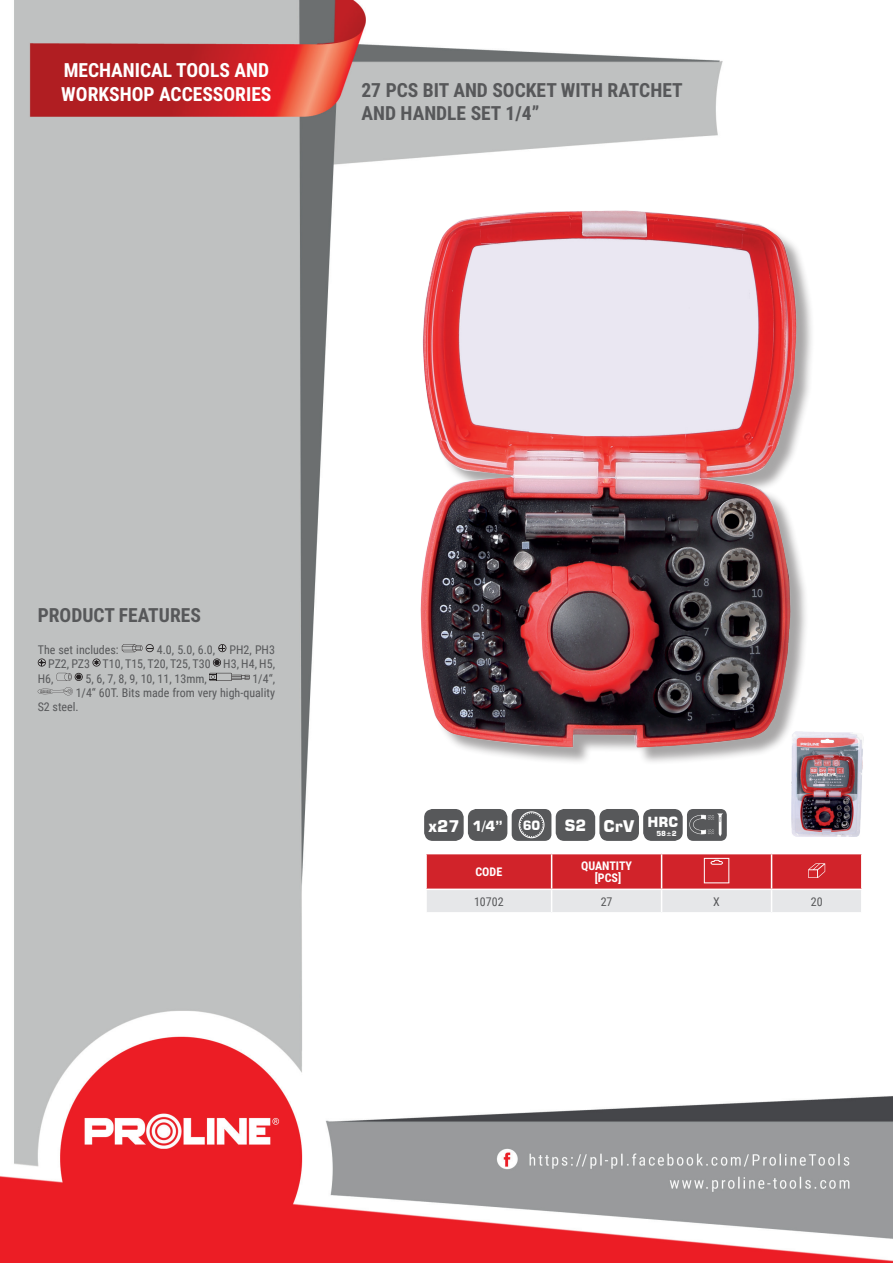
<style>
.page{position:relative;width:893px;height:1263px;background:#fff}
.page>*{position:absolute;margin:0;border:0;box-sizing:border-box;transform-origin:0 0}
.t1{font:700 19.5px/23.4px "Roboto Condensed";color:#57585a}
.t2{font:700 19.5px/23.4px "Roboto Condensed";color:#fff}
.t3{font:700 16.2px "Square 721 BT";color:#fff}
.t4{font:700 16.05px "Square 721 BT";color:#fff}
.t5{font:12px "Roboto Condensed";color:#57585a}
.t6{font:700 12px/12px "Roboto Condensed";color:#fff;text-align:center}
.t7{font:700 6.9px "Square 721 BT";color:#fff}
.s1{font-size:12.6px}
.s2{font-size:15.3px}
.s3{font-size:13.95px}
</style>
<div class="page">
<img style="left:0;top:0;width:893px;height:1263px">
<div style="left:424px;top:213px;width:391px;height:553px;background:#231f20;opacity:.4"></div>
<img style="left:421px;top:210px;width:376px;height:537px">
<svg style="left:122px;top:644px;width:32px;height:8px"></svg>
<svg style="left:218px;top:644px;width:8px;height:8px"></svg>
<svg style="left:38px;top:658px;width:8px;height:8px"></svg>
<svg style="left:92px;top:658px;width:9px;height:8px"></svg>
<svg style="left:213px;top:658px;width:8px;height:8px"></svg>
<svg style="left:56px;top:673px;width:27px;height:8px"></svg>
<svg style="left:210px;top:673px;width:40px;height:8px"></svg>
<svg style="left:38px;top:687px;width:35px;height:8px"></svg>
<hr style="left:425px;top:854px;width:2px;height:34px;background:#fff">
<hr style="left:425px;top:890px;width:2px;height:22px;background:#fff">
<hr style="left:425px;top:853px;width:127px;height:1px;background:#fff">
<hr style="left:425px;top:888px;width:127px;height:2px;background:#fff">
<hr style="left:425px;top:912px;width:127px;height:1px;background:#fff">
<svg style="left:426px;top:853px;width:436px;height:60px"></svg>
<div style="left:425px;top:810px;width:38px;height:30px;background:#57585a;border-radius:8px"></div>
<div style="left:424px;top:809px;width:40px;height:32px;border:1px solid #57585a;border-radius:8px"></div>
<div style="left:469px;top:810px;width:38px;height:30px;background:#57585a;border-radius:8px"></div>
<div style="left:468px;top:809px;width:39px;height:32px;border:1px solid #57585a;border-radius:8px"></div>
<div style="left:512px;top:809px;width:39px;height:32px;background:#57585a;border-radius:7px"></div>
<div style="left:519px;top:811px;width:25px;height:27px;border:1px solid #fff;border-radius:50%"></div>
<svg style="left:519px;top:812px;width:25px;height:26px"></svg>
<div style="left:556px;top:810px;width:38px;height:30px;background:#57585a;border-radius:8px"></div>
<div style="left:556px;top:809px;width:39px;height:32px;border:1px solid #57585a;border-radius:8px"></div>
<div style="left:600px;top:810px;width:38px;height:30px;background:#57585a;border-radius:8px"></div>
<div style="left:599px;top:809px;width:40px;height:32px;border:1px solid #57585a;border-radius:8px"></div>
<div style="left:644px;top:810px;width:38px;height:30px;background:#57585a;border-radius:8px"></div>
<div style="left:643px;top:809px;width:40px;height:32px;border:1px solid #57585a;border-radius:8px"></div>
<div style="left:687px;top:809px;width:40px;height:32px;background:#57585a;border-radius:6px"></div>
<svg style="left:689px;top:813px;width:34px;height:23px"></svg>
<img style="left:791px;top:731px;width:72px;height:105px">
<h1 class="t2" style="left:61px;top:58px;width:212px">MECHANICAL TOOLS AND<br>WORKSHOP ACCESSORIES</h1>
<h1 class="t1" style="left:361px;top:77px;width:323px">27 PCS BIT AND SOCKET WITH RATCHET<br>AND HANDLE SET 1/4”</h1>
<h1 class="t1" style="left:38px;top:602px;width:165px">PRODUCT FEATURES</h1>
<p class="t5" style="left:38px;top:641px;width:82px">The set includes:</p>
<p class="t5" style="left:157px;top:641px;width:120px">4.0, 5.0, 6.0, PH2, PH3</p>
<p class="t5" style="left:48px;top:656px;width:228px">PZ2, PZ3 T10, T15, T20, T25, T30 H3, H4, H5,</p>
<p class="t5" style="left:38px;top:670px;width:17px">H6,</p>
<p class="t5" style="left:86px;top:670px;width:123px">5, 6, 7, 8, 9, 10, 11, 13mm,</p>
<p class="t5" style="left:252px;top:670px;width:24px">1/4“,</p>
<p class="t5" style="left:76px;top:684px;width:201px">1/4“ 60T. Bits made from very high-quality</p>
<p class="t5" style="left:38px;top:699px;width:43px">S2 steel.</p>
<h2 class="t3" style="left:472px;top:816px;width:70px">x42 <span class="s1">60</span></h2>
<h3 class="t4" style="left:565px;top:816px;width:115px"><span class="s2">S2</span> CrV <sup>HRC</sup></h3>
<p class="t7" style="left:656px;top:829px;width:22px">58±2</p>
<h3 class="t4" style="left:386px;top:816px;width:119px">x52 x27 <span class="s3">1/4”</span></h3>
<p class="t6" style="left:475px;top:865px;width:28px">CODE</p>
<p class="t6" style="left:581px;top:859px;width:53px">QUANTITY [PCS]</p>
<p class="t5" style="left:474px;top:893px;width:31px">10702</p>
<p class="t5" style="left:601px;top:893px;width:13px">27</p>
<p class="t5" style="left:713px;top:893px;width:8px">X</p>
<p class="t5" style="left:811px;top:893px;width:13px">20</p>
</div>
